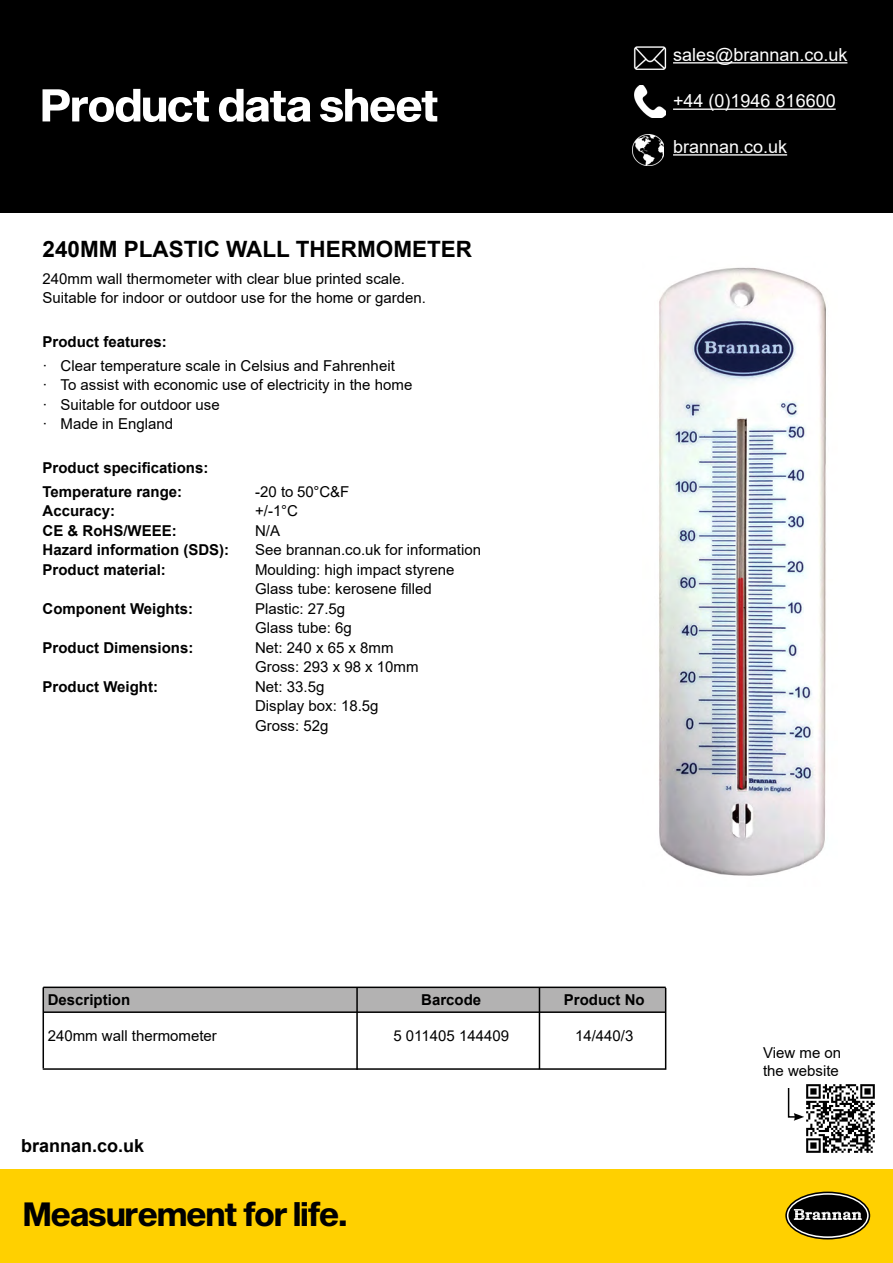
<style>
.page{position:relative;width:893px;height:1263px;background:#fff}
.page>*{position:absolute;margin:0;border:0;box-sizing:border-box;transform-origin:0 0}
.t1{font:33px "Sequel Sans Bold Disp";color:#000}
.t2{font:700 22.5px "Arial";color:#000}
.t3{font:18px "Arial";color:#fff}
.t4{font:700 18px "Arial";color:#000}
.t5{font:15px/19.5px "Arial";color:#000}
.t6{font:700 15px/24px "Arial";color:#000}
</style>
<div class="page">
<div style="left:0;top:0;width:893px;height:213px;background:#000"></div>
<div style="left:0;top:1169px;width:893px;height:94px;background:#ffd000"></div>
<svg style="left:786px;top:1192px;width:83px;height:47px"></svg>
<div style="left:785px;top:1191px;width:85px;height:48px;border:2px solid #000;border-radius:50%"></div>
<div style="left:788px;top:1195px;width:79px;height:41px;background:#000;border-radius:50%"></div>
<svg style="left:794px;top:1209px;width:68px;height:11px"></svg>
<img style="left:633px;top:47px;width:34px;height:22px">
<hr style="left:673px;top:62px;width:174px;height:2px;background:#fff">
<img style="left:635px;top:86px;width:30px;height:32px">
<hr style="left:673px;top:109px;width:163px;height:1px;background:#fff">
<img style="left:633px;top:134px;width:31px;height:32px">
<hr style="left:673px;top:154px;width:114px;height:2px;background:#fff">
<svg style="left:43px;top:89px;width:394px;height:33px"></svg>
<img style="left:806px;top:1084px;width:69px;height:69px">
<svg style="left:787px;top:1088px;width:17px;height:33px"></svg>
<div style="left:43px;top:987px;width:623px;height:25px;background:#b3b2b2"></div>
<hr style="left:43px;top:986px;width:623px;height:2px;background:#000">
<hr style="left:43px;top:1011px;width:623px;height:2px;background:#000">
<hr style="left:43px;top:1068px;width:622px;height:2px;background:#000">
<hr style="left:43px;top:987px;width:1px;height:81px;background:#000">
<hr style="left:356px;top:988px;width:2px;height:82px;background:#000">
<hr style="left:539px;top:987px;width:1px;height:82px;background:#000">
<hr style="left:665px;top:988px;width:1px;height:82px;background:#000">
<img style="left:659px;top:267px;width:167px;height:609px">
<h2 class="t2" style="left:43px;top:233px;width:431px">240MM PLASTIC WALL THERMOMETER</h2>
<p class="t5" style="left:43px;top:269px;width:385px">240mm wall thermometer with clear blue printed scale.<br>Suitable for indoor or outdoor use for the home or garden.</p>
<p class="t6" style="left:43px;top:330px;width:126px">Product features:</p>
<p class="t5" style="left:43px;top:356px;width:371px">· Clear temperature scale in Celsius and Fahrenheit<br>· To assist with economic use of electricity in the home · Suitable for outdoor use<br>· Made in England</p>
<p class="t6" style="left:43px;top:456px;width:167px">Product specifications:<br>Temperature range:</p>
<p class="t5" style="left:255px;top:482px;width:96px">-20 to 50°C&amp;F</p>
<p class="t6" style="left:43px;top:499px;width:74px">Accuracy:</p>
<p class="t5" style="left:255px;top:501px;width:44px">+/-1°C</p>
<p class="t6" style="left:43px;top:519px;width:136px">CE &amp; RoHS/WEEE:</p>
<p class="t5" style="left:255px;top:521px;width:27px">N/A</p>
<p class="t6" style="left:43px;top:538px;width:188px">Hazard information (SDS):</p>
<p class="t5" style="left:255px;top:540px;width:227px">See brannan.co.uk for information</p>
<p class="t6" style="left:43px;top:558px;width:125px">Product material:</p>
<p class="t5" style="left:255px;top:560px;width:201px">Moulding: high impact styrene<br>Glass tube: kerosene filled</p>
<p class="t6" style="left:43px;top:597px;width:152px">Component Weights:</p>
<p class="t5" style="left:255px;top:599px;width:98px">Plastic: 27.5g<br>Glass tube: 6g</p>
<p class="t6" style="left:43px;top:636px;width:152px">Product Dimensions:</p>
<p class="t5" style="left:255px;top:638px;width:165px">Net: 240 x 65 x 8mm<br>Gross: 293 x 98 x 10mm</p>
<p class="t6" style="left:43px;top:675px;width:117px">Product Weight:</p>
<p class="t5" style="left:255px;top:677px;width:125px">Net: 33.5g<br>Display box: 18.5g<br>Gross: 52g</p>
<p class="t3" style="left:673px;top:42px;width:176px">sales@brannan.co.uk</p>
<p class="t3" style="left:673px;top:89px;width:164px">+44 (0)1946 816600</p>
<p class="t3" style="left:673px;top:134px;width:116px">brannan.co.uk</p>
<p class="t6" style="left:48px;top:988px;width:84px">Description</p>
<p class="t6" style="left:421px;top:988px;width:62px">Barcode</p>
<p class="t6" style="left:564px;top:988px;width:82px">Product No</p>
<p class="t5" style="left:48px;top:1025px;width:171px">240mm wall thermometer</p>
<p class="t5" style="left:393px;top:1025px;width:117px">5 011405 144409</p>
<p class="t5" style="left:575px;top:1025px;width:60px">14/440/3</p>
<p class="t4" style="left:21px;top:1133px;width:125px">brannan.co.uk</p>
<h1 class="t1" style="left:24px;top:1191px;width:325px">Measurement for life.</h1>
<p class="t5" style="left:763px;top:1044px;width:80px;line-height:18px">View me on the website</p>
</div>
